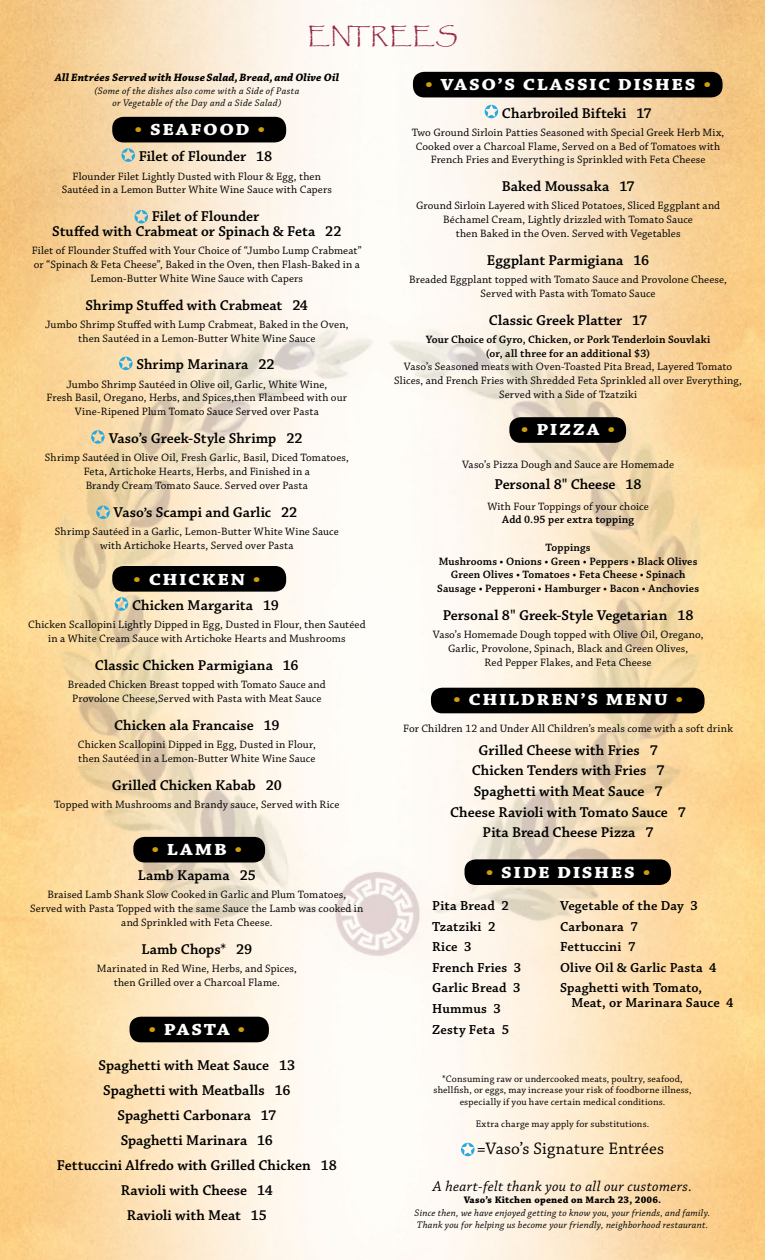
<style>
.page{position:relative;width:765px;height:1260px;background:#fff}
.page>*{position:absolute;margin:0;border:0;box-sizing:border-box;transform-origin:0 0}
.t1{font:22.5px "Papyrus";letter-spacing:.04em;color:#97254a}
.t2{font:17.5px "Chaparral Pro";letter-spacing:.005em;color:#000}
.t3{font:700 17px "Chaparral Pro";letter-spacing:.08em;color:#fff;scale:1.18 1}
.t4{font:600 15px/25.1px "Chaparral Pro";color:#000;text-align:center}
.t5{font:italic 15px "Chaparral Pro";letter-spacing:.02em;color:#000}
.t6{font:600 13.75px/20.6px "Chaparral Pro";letter-spacing:.01em;color:#000}
.t7{font:11.25px/13.8px "Chaparral Pro";letter-spacing:.01em;color:#000;text-align:center}
.t8{font:600 11.25px/13.8px "Chaparral Pro";letter-spacing:.01em;color:#000;text-align:center}
.t9{font:italic 700 11.25px "Chaparral Pro";letter-spacing:.015em;color:#000}
.t10{font:italic 10px/12.5px "Chaparral Pro";letter-spacing:.025em;color:#000;text-align:center}
.t11{font:10px/11.2px "Chaparral Pro";letter-spacing:.015em;color:#000;text-align:center}
.t12{font:700 10px "Chaparral Pro";letter-spacing:.02em;color:#000}
.s1{color:#cf9e0d}
</style>
<div class="page">
<img style="left:0;top:0;width:765px;height:1260px">
<div style="left:112px;top:117px;width:174px;height:25px;background:#000;border-radius:11px"></div>
<div style="left:431px;top:688px;width:274px;height:25px;background:#000;border-radius:11px"></div>
<div style="left:133px;top:837px;width:132px;height:25px;background:#000;border-radius:11px"></div>
<div style="left:465px;top:859px;width:206px;height:26px;background:#000;border-radius:11px"></div>
<div style="left:112px;top:566px;width:174px;height:26px;background:#000;border-radius:11px"></div>
<div style="left:130px;top:1017px;width:139px;height:25px;background:#000;border-radius:11px"></div>
<div style="left:509px;top:417px;width:117px;height:26px;background:#000;border-radius:11px"></div>
<div style="left:413px;top:72px;width:310px;height:25px;background:#000;border-radius:11px"></div>
<svg style="left:121px;top:148px;width:14px;height:14px"></svg>
<svg style="left:135px;top:210px;width:13px;height:13px"></svg>
<svg style="left:119px;top:357px;width:14px;height:13px"></svg>
<svg style="left:91px;top:430px;width:14px;height:14px"></svg>
<svg style="left:96px;top:506px;width:14px;height:13px"></svg>
<svg style="left:115px;top:597px;width:13px;height:14px"></svg>
<svg style="left:485px;top:105px;width:13px;height:13px"></svg>
<svg style="left:461px;top:1143px;width:14px;height:13px"></svg>
<h1 class="t1" style="left:307px;top:22px;width:152px">ENTREES</h1>
<p class="t9" style="left:55px;top:71px;width:286px">All Entrées Served with House Salad, Bread, and Olive Oil</p>
<p class="t10" style="left:94px;top:85px;width:206px">(Some of the dishes also come with a Side of Pasta or Vegetable of the Day and a Side Salad)</p>
<h3 class="t3" style="left:134px;top:120px;width:113px"><span class="s1">•</span> SEAFOOD <span class="s1">•</span></h3>
<h3 class="t4" style="left:139px;top:144px;width:135px">Filet of Flounder 18</h3>
<p class="t7" style="left:62px;top:170px;width:272px">Flounder Filet Lightly Dusted with Flour &amp; Egg, then<br>Sautéed in a Lemon Butter White Wine Sauce with Capers</p>
<h3 class="t4" style="left:52px;top:209px;width:291px;line-height:15px;text-align:left;text-indent:100px">Filet of Flounder<br>Stuffed with Crabmeat or Spinach &amp; Feta 22</h3>
<p class="t7" style="left:32px;top:244px;width:332px">Filet of Flounder Stuffed with Your Choice of “Jumbo Lump Crabmeat” or “Spinach &amp; Feta Cheese”, Baked in the Oven, then Flash-Baked in a<br>Lemon-Butter White Wine Sauce with Capers</p>
<h3 class="t4" style="left:86px;top:293px;width:224px">Shrimp Stuffed with Crabmeat 24</h3>
<p class="t7" style="left:45px;top:318px;width:305px">Jumbo Shrimp Stuffed with Lump Crabmeat, Baked in the Oven, then Sautéed in a Lemon-Butter White Wine Sauce</p>
<h3 class="t4" style="left:136px;top:353px;width:140px">Shrimp Marinara 22</h3>
<p class="t7" style="left:47px;top:378px;width:302px">Jumbo Shrimp Sautéed in Olive oil, Garlic, White Wine,<br>Fresh Basil, Oregano, Herbs, and Spices,then Flambeed with our<br>Vine-Ripened Plum Tomato Sauce Served over Pasta</p>
<h3 class="t4" style="left:109px;top:426px;width:195px">Vaso’s Greek-Style Shrimp 22</h3>
<p class="t7" style="left:45px;top:451px;width:305px">Shrimp Sautéed in Olive Oil, Fresh Garlic, Basil, Diced Tomatoes,<br>Feta, Artichoke Hearts, Herbs, and Finished in a<br>Brandy Cream Tomato Sauce. Served over Pasta</p>
<h3 class="t4" style="left:114px;top:500px;width:185px">Vaso’s Scampi and Garlic 22</h3>
<p class="t7" style="left:55px;top:525px;width:285px">Shrimp Sautéed in a Garlic, Lemon-Butter White Wine Sauce with Artichoke Hearts, Served over Pasta</p>
<h3 class="t3" style="left:133px;top:570px;width:110px"><span class="s1">•</span> CHICKEN <span class="s1">•</span></h3>
<h3 class="t4" style="left:132px;top:593px;width:148px">Chicken Margarita 19</h3>
<p class="t7" style="left:28px;top:618px;width:339px">Chicken Scallopini Lightly Dipped in Egg, Dusted in Flour, then Sautéed in a White Cream Sauce with Artichoke Hearts and Mushrooms</p>
<h3 class="t4" style="left:95px;top:653px;width:205px">Classic Chicken Parmigiana 16</h3>
<p class="t7" style="left:68px;top:678px;width:259px">Breaded Chicken Breast topped with Tomato Sauce and<br>Provolone Cheese,Served with Pasta with Meat Sauce</p>
<h3 class="t4" style="left:114px;top:713px;width:167px">Chicken ala Francaise 19</h3>
<p class="t7" style="left:78px;top:738px;width:239px;text-align:left">Chicken Scallopini Dipped in Egg, Dusted in Flour, then Sautéed in a Lemon-Butter White Wine Sauce</p>
<h3 class="t4" style="left:112px;top:773px;width:172px">Grilled Chicken Kabab 20</h3>
<p class="t7" style="left:54px;top:798px;width:287px">Topped with Mushrooms and Brandy sauce, Served with Rice</p>
<h3 class="t3" style="left:151px;top:840px;width:79px"><span class="s1">•</span> LAMB <span class="s1">•</span></h3>
<h3 class="t4" style="left:138px;top:863px;width:120px">Lamb Kapama 25</h3>
<p class="t7" style="left:30px;top:888px;width:335px">Braised Lamb Shank Slow Cooked in Garlic and Plum Tomatoes,<br>Served with Pasta Topped with the same Sauce the Lamb was cooked in and Sprinkled with Feta Cheese.</p>
<h3 class="t4" style="left:141px;top:937px;width:112px">Lamb Chops* 29</h3>
<p class="t7" style="left:97px;top:962px;width:201px">Marinated in Red Wine, Herbs, and Spices, then Grilled over a Charcoal Flame.</p>
<h3 class="t3" style="left:148px;top:1020px;width:84px"><span class="s1">•</span> PASTA <span class="s1">•</span></h3>
<h3 class="t4" style="left:57px;top:1053px;width:281px">Spaghetti with Meat Sauce 13<br>Spaghetti with Meatballs 16<br>Spaghetti Carbonara 17<br>Spaghetti Marinara 16<br>Fettuccini Alfredo with Grilled Chicken 18<br>Ravioli with Cheese 14<br>Ravioli with Meat 15</h3>
<h3 class="t3" style="left:425px;top:75px;width:245px"><span class="s1">•</span> VASO’S CLASSIC DISHES <span class="s1">•</span></h3>
<h3 class="t4" style="left:502px;top:101px;width:151px">Charbroiled Bifteki 17</h3>
<p class="t7" style="left:412px;top:126px;width:314px">Two Ground Sirloin Patties Seasoned with Special Greek Herb Mix,<br>Cooked over a Charcoal Flame, Served on a Bed of Tomatoes with<br>French Fries and Everything is Sprinkled with Feta Cheese</p>
<h3 class="t4" style="left:502px;top:174px;width:134px">Baked Moussaka 17</h3>
<p class="t7" style="left:416px;top:199px;width:306px">Ground Sirloin Layered with Sliced Potatoes, Sliced Eggplant and<br>Béchamel Cream, Lightly drizzled with Tomato Sauce<br>then Baked in the Oven. Served with Vegetables</p>
<h3 class="t4" style="left:487px;top:248px;width:164px">Eggplant Parmigiana 16</h3>
<p class="t7" style="left:409px;top:273px;width:319px">Breaded Eggplant topped with Tomato Sauce and Provolone Cheese,<br>Served with Pasta with Tomato Sauce</p>
<h3 class="t4" style="left:489px;top:308px;width:160px">Classic Greek Platter 17</h3>
<p class="t8" style="left:426px;top:333px;width:286px">Your Choice of Gyro, Chicken, or Pork Tenderloin Souvlaki (or, all three for an additional $3)</p>
<p class="t7" style="left:394px;top:360px;width:349px">Vaso’s Seasoned meats with Oven-Toasted Pita Bread, Layered Tomato<br>Slices, and French Fries with Shredded Feta Sprinkled all over Everything,<br>Served with a Side of Tzatziki</p>
<h3 class="t3" style="left:521px;top:420px;width:82px"><span class="s1">•</span> PIZZA <span class="s1">•</span></h3>
<p class="t7" style="left:462px;top:458px;width:214px">Vaso’s Pizza Dough and Sauce are Homemade</p>
<h3 class="t4" style="left:494px;top:472px;width:149px">Personal 8" Cheese 18</h3>
<p class="t7" style="left:488px;top:500px;width:163px">With Four Toppings of your choice</p>
<p class="t8" style="left:502px;top:513px;width:133px">Add 0.95 per extra topping</p>
<p class="t8" style="left:437px;top:541px;width:263px">Toppings<br>Mushrooms • Onions • Green • Peppers • Black Olives Green Olives • Tomatoes • Feta Cheese • Spinach Sausage • Pepperoni • Hamburger • Bacon • Anchovies</p>
<h3 class="t4" style="left:443px;top:603px;width:252px">Personal 8" Greek-Style Vegetarian 18</h3>
<p class="t7" style="left:433px;top:628px;width:272px">Vaso’s Homemade Dough topped with Olive Oil, Oregano,<br>Garlic, Provolone, Spinach, Black and Green Olives,<br>Red Pepper Flakes, and Feta Cheese</p>
<h3 class="t3" style="left:453px;top:690px;width:197px"><span class="s1">•</span> CHILDREN’S MENU <span class="s1">•</span></h3>
<p class="t7" style="left:403px;top:723px;width:331px">For Children 12 and Under All Children’s meals come with a soft drink</p>
<h3 class="t4" style="left:450px;top:740px;width:237px;line-height:20.6px">Grilled Cheese with Fries 7<br>Chicken Tenders with Fries 7<br>Spaghetti with Meat Sauce 7<br>Cheese Ravioli with Tomato Sauce 7<br>Pita Bread Cheese Pizza 7</h3>
<h3 class="t3" style="left:485px;top:862px;width:142px"><span class="s1">•</span> SIDE DISHES <span class="s1">•</span></h3>
<p class="t6" style="left:432px;top:896px;width:91px">Pita Bread 2<br>Tzatziki 2<br>Rice 3<br>French Fries 3<br>Garlic Bread 3<br>Hummus 3<br>Zesty Feta 5</p>
<p class="t6" style="left:560px;top:896px;width:158px">Vegetable of the Day 3<br>Carbonara 7<br>Fettuccini 7<br>Olive Oil &amp; Garlic Pasta 4<br>Spaghetti with Tomato,</p>
<p class="t6" style="left:571px;top:993px;width:164px">Meat, or Marinara Sauce 4</p>
<p class="t11" style="left:434px;top:1074px;width:259px">*Consuming raw or undercooked meats, poultry, seafood, shellfish, or eggs, may increase your risk of foodborne illness, especially if you have certain medical conditions.</p>
<p class="t11" style="left:476px;top:1119px;width:175px">Extra charge may apply for substitutions.</p>
<h2 class="t2" style="left:477px;top:1139px;width:189px">=Vaso’s Signature Entrées</h2>
<h3 class="t5" style="left:433px;top:1178px;width:261px">A heart-felt thank you to all our customers.</h3>
<p class="t12" style="left:464px;top:1194px;width:199px">Vaso’s Kitchen opened on March 23, 2006.</p>
<p class="t10" style="left:415px;top:1207px;width:297px;text-align:left">Since then, we have enjoyed getting to know you, your friends, and family.<br>Thank you for helping us become your friendly, neighborhood restaurant.</p>
</div>
